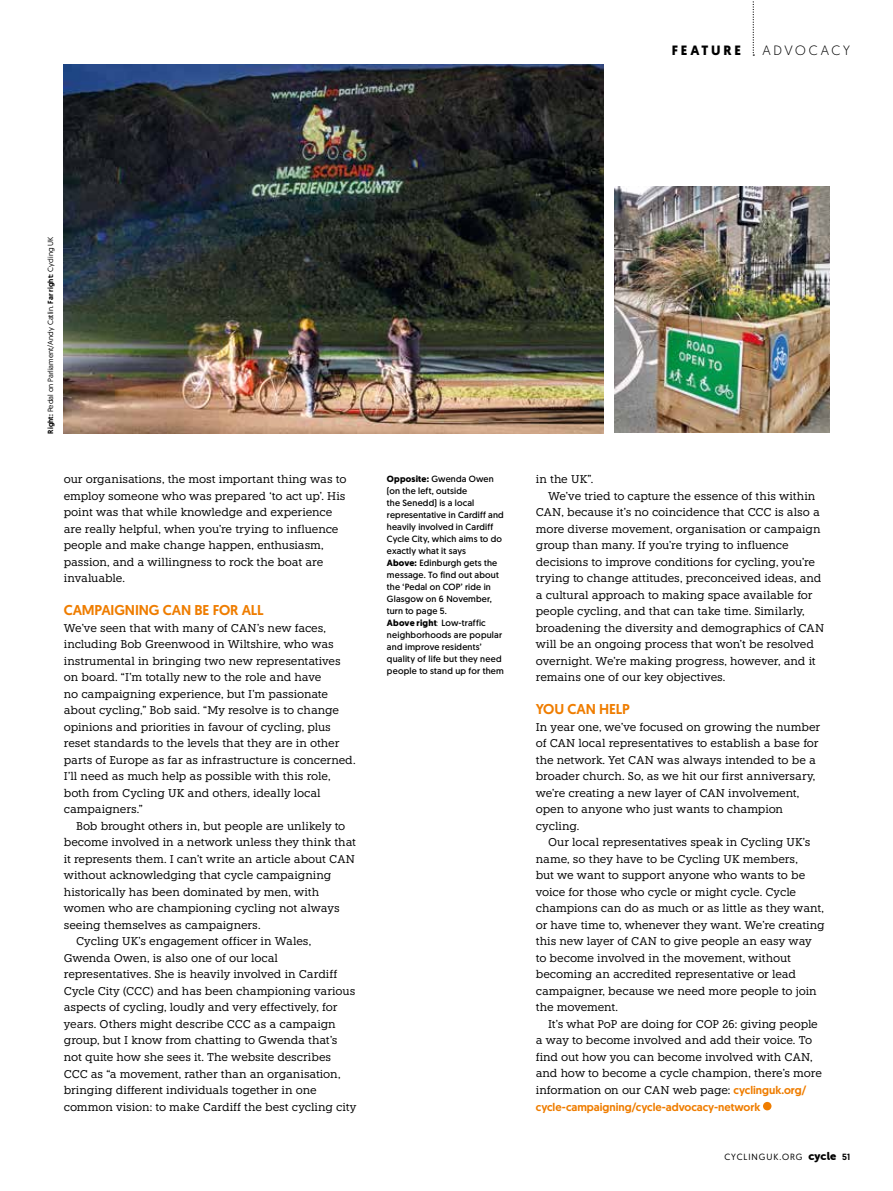
<style>
.page{position:relative;width:893px;height:1191px;background:#fff}
.page>*{position:absolute;margin:0;border:0;box-sizing:border-box;transform-origin:0 0}
.t1{font:500 14.25px "Geomanist";letter-spacing:-.01em;color:#ef7d00}
.t2{font:300 13.5px "Geomanist";letter-spacing:.205em;color:#000}
.t3{font:700 13.5px "Geomanist";letter-spacing:.21em;color:#000}
.t4{font:11.25px/16.5px "Knile";letter-spacing:-.01em;color:#000}
.t5{font:500 11.25px "Geomanist";color:#ef7d00}
.t6{font:9px/12px "Geomanist";letter-spacing:.02em;color:#000}
.t7{font:9px "Geomanist";letter-spacing:.1em;color:#000}
.t8{font:7.5px "Geomanist";color:#000}
.s1{font-weight:500}
.s2{font-weight:700}
.s3{font-weight:300}
.s4{font-family:"Geomanist";font-weight:500;color:#ef7d00}
.s5{font-family:"Museo Sans Rounded 900";font-size:11.25px}
</style>
<div class="page">
<img style="left:614px;top:186px;width:215px;height:247px">
<svg style="left:753px;top:1px;width:1px;height:55px"></svg>
<img style="left:64px;top:65px;width:540px;height:369px">
<div style="left:763px;top:1101px;width:8px;height:9px;background:#ef7d00;border-radius:50%"></div>
<p class="t3" style="left:672px;top:41px;width:71px">FEATURE</p>
<p class="t2" style="left:762px;top:42px;width:89px">ADVOCACY</p>
<p class="t8" style="left:46px;top:434px;width:199px;rotate:-90deg"><span class="s1">Right:</span> Pedal on Parliament/Andy Catlin. <span class="s1">Far right:</span> Cycling UK</p>
<p class="t4" style="left:64px;top:471px;width:284px">our organisations, the most important thing was to employ someone who was prepared ‘to act up’. His point was that while knowledge and experience are really helpful, when you’re trying to influence people and make change happen, enthusiasm, passion, and a willingness to rock the boat are invaluable.</p>
<p class="t1" style="left:64px;top:601px;width:201px">CAMPAIGNING CAN BE FOR ALL</p>
<p class="t4" style="left:64px;top:619px;width:293px">We’ve seen that with many of CAN’s new faces, including Bob Greenwood in Wiltshire, who was instrumental in bringing two new representatives on board. “I’m totally new to the role and have<br>no campaigning experience, but I’m passionate about cycling,” Bob said. “My resolve is to change opinions and priorities in favour of cycling, plus reset standards to the levels that they are in other parts of Europe as far as infrastructure is concerned.<br>I’ll need as much help as possible with this role, both from Cycling UK and others, ideally local campaigners.”</p>
<p class="t4" style="left:76px;top:817px;width:271px">Bob brought others in, but people are unlikely to</p>
<p class="t4" style="left:64px;top:834px;width:294px">become involved in a network unless they think that</p>
<p class="t4" style="left:64px;top:850px;width:293px">it represents them. I can’t write an article about CAN</p>
<p class="t4" style="left:64px;top:867px;width:269px">without acknowledging that cycle campaigning</p>
<p class="t4" style="left:64px;top:883px;width:257px">historically has been dominated by men, with</p>
<p class="t4" style="left:64px;top:900px;width:277px">women who are championing cycling not always</p>
<p class="t4" style="left:64px;top:916px;width:198px">seeing themselves as campaigners.</p>
<p class="t4" style="left:76px;top:933px;width:237px">Cycling UK’s engagement officer in Wales,</p>
<p class="t4" style="left:64px;top:949px;width:216px">Gwenda Owen, is also one of our local</p>
<p class="t4" style="left:64px;top:966px;width:275px">representatives. She is heavily involved in Cardiff</p>
<p class="t4" style="left:64px;top:982px;width:293px">Cycle City (CCC) and has been championing various</p>
<p class="t4" style="left:64px;top:999px;width:275px">aspects of cycling, loudly and very effectively, for</p>
<p class="t4" style="left:64px;top:1015px;width:274px">years. Others might describe CCC as a campaign</p>
<p class="t4" style="left:64px;top:1032px;width:275px">group, but I know from chatting to Gwenda that’s</p>
<p class="t4" style="left:64px;top:1048px;width:269px">not quite how she sees it. The website describes</p>
<p class="t4" style="left:64px;top:1065px;width:278px">CCC as “a movement, rather than an organisation,</p>
<p class="t4" style="left:64px;top:1081px;width:255px">bringing different individuals together in one</p>
<p class="t4" style="left:64px;top:1098px;width:294px">common vision: to make Cardiff the best cycling city</p>
<p class="t6" style="left:387px;top:472px;width:118px"><span class="s2">Opposite:</span> Gwenda Owen (on the left, outside<br>the Senedd) is a local representative in Cardiff and heavily involved in Cardiff<br>Cycle City, which aims to do exactly what it says<br><span class="s2">Above:</span> Edinburgh gets the message. To find out about the ‘Pedal on COP’ ride in<br>Glasgow on 6 November, turn to page 5.<br><span class="s2">Above right</span><span class="s3">:</span> Low-traffic neighborhoods are popular and improve residents’ quality of life but they need people to stand up for them</p>
<p class="t4" style="left:536px;top:471px;width:59px">in the UK”.</p>
<p class="t4" style="left:548px;top:487px;width:269px">We’ve tried to capture the essence of this within</p>
<p class="t4" style="left:536px;top:504px;width:286px">CAN, because it’s no coincidence that CCC is also a</p>
<p class="t4" style="left:536px;top:520px;width:286px">more diverse movement, organisation or campaign</p>
<p class="t4" style="left:536px;top:537px;width:254px">group than many. If you’re trying to influence</p>
<p class="t4" style="left:536px;top:553px;width:281px">decisions to improve conditions for cycling, you’re</p>
<p class="t4" style="left:536px;top:570px;width:287px">trying to change attitudes, preconceived ideas, and</p>
<p class="t4" style="left:536px;top:586px;width:278px">a cultural approach to making space available for</p>
<p class="t4" style="left:536px;top:603px;width:270px">people cycling, and that can take time. Similarly,</p>
<p class="t4" style="left:536px;top:619px;width:290px">broadening the diversity and demographics of CAN</p>
<p class="t4" style="left:536px;top:636px;width:280px">will be an ongoing process that won’t be resolved</p>
<p class="t4" style="left:536px;top:652px;width:282px">overnight. We’re making progress, however, and it</p>
<p class="t4" style="left:536px;top:669px;width:191px">remains one of our key objectives.</p>
<p class="t1" style="left:536px;top:700px;width:96px">YOU CAN HELP</p>
<p class="t4" style="left:536px;top:718px;width:286px">In year one, we’ve focused on growing the number of CAN local representatives to establish a base for the network. Yet CAN was always intended to be a broader church. So, as we hit our first anniversary, we’re creating a new layer of CAN involvement, open to anyone who just wants to champion cycling.</p>
<p class="t4" style="left:536px;top:834px;width:290px;text-indent:12px">Our local representatives speak in Cycling UK’s name, so they have to be Cycling UK members,<br>but we want to support anyone who wants to be voice for those who cycle or might cycle. Cycle champions can do as much or as little as they want, or have time to, whenever they want. We’re creating this new layer of CAN to give people an easy way to become involved in the movement, without becoming an accredited representative or lead campaigner, because we need more people to join the movement.</p>
<p class="t4" style="left:536px;top:1015px;width:288px;text-indent:12px">It’s what PoP are doing for COP 26: giving people a way to become involved and add their voice. To find out how you can become involved with CAN, and how to become a cycle champion, there’s more information on our CAN web page: <span class="s4">cyclinguk.org/</span></p>
<p class="t5" style="left:536px;top:1099px;width:226px">cycle-campaigning/cycle-advocacy-network</p>
<p class="t7" style="left:724px;top:1150px;width:127px">CYCLINGUK.ORG <span class="s5">cycle</span> <span class="s1">51</span></p>
</div>
